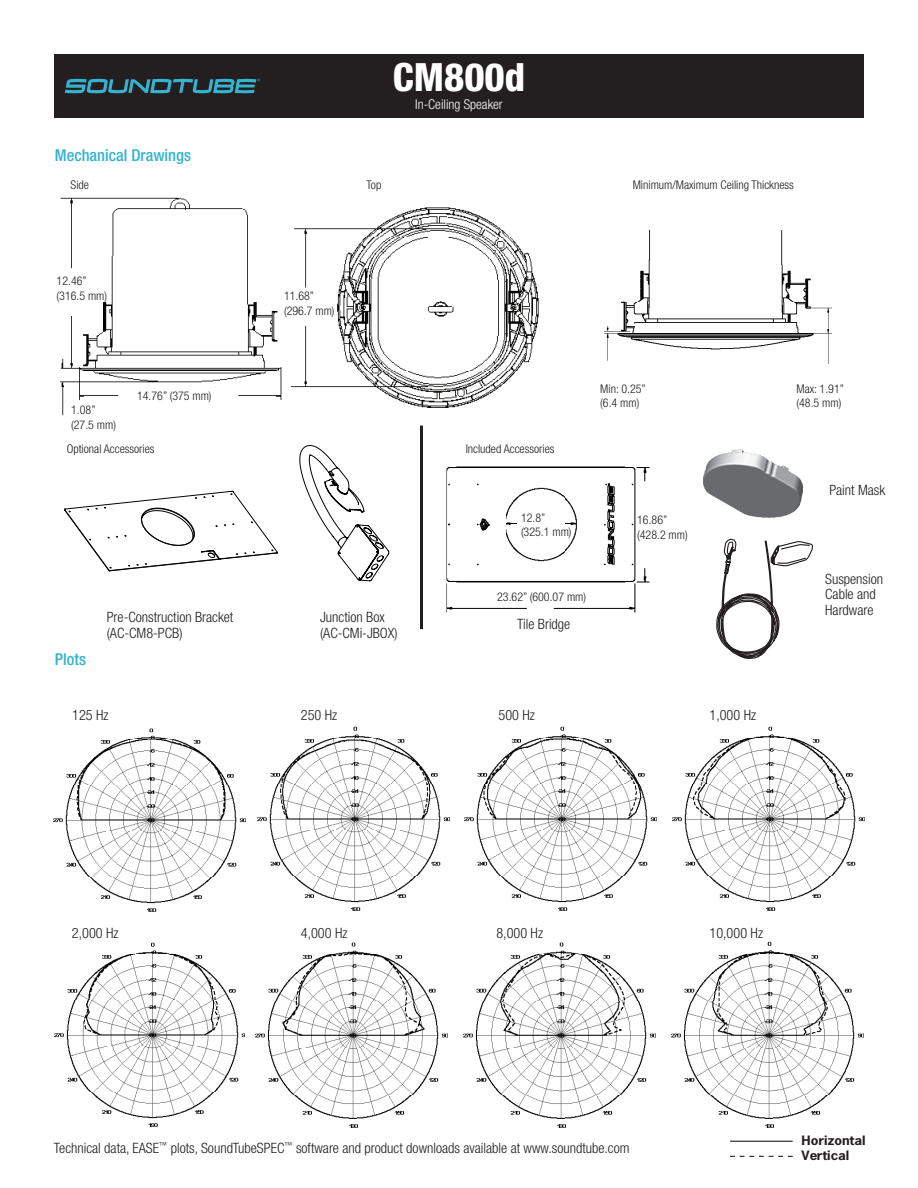
<style>
.page{position:relative;width:918px;height:1188px;background:#fff}
.page>*{position:absolute;margin:0;border:0;box-sizing:border-box;transform-origin:0 0}
.t1{font:800 condensed 39px "Helvetica Neue LT Std";color:#fff}
.t2{font:500 condensed 16.5px "Helvetica Neue LT Std";color:#35b3ce}
.t3{font:300 condensed 14.25px "Helvetica Neue LT Std";color:#201d1e}
.t4{font:300 condensed 13.5px "Helvetica Neue LT Std";color:#fff}
.t5{font:700 12.15px/15px "News Gothic Std";color:#231f20;scale:1.11 1}
.t6{font:300 condensed 12px "Helvetica Neue LT Std";color:#201d1e}
</style>
<div class="page">
<img style="left:672px;top:942px;width:192px;height:186px">
<img style="left:463px;top:942px;width:193px;height:186px">
<img style="left:255px;top:942px;width:193px;height:186px">
<img style="left:55px;top:943px;width:189px;height:184px">
<img style="left:673px;top:727px;width:192px;height:184px">
<img style="left:465px;top:727px;width:192px;height:184px">
<img style="left:257px;top:727px;width:192px;height:184px">
<img style="left:54px;top:728px;width:192px;height:184px">
<img style="left:61px;top:197px;width:478px;height:219px">
<img style="left:447px;top:467px;width:203px;height:145px">
<div style="left:55px;top:273px;width:31px;height:43px;background:#fff"></div>
<div style="left:54px;top:54px;width:810px;height:64px;background:#231f20"></div>
<svg style="left:65px;top:79px;width:195px;height:14px"></svg>
<hr style="left:420px;top:426px;width:3px;height:203px;background:#231f20">
<div style="left:517px;top:500px;width:47px;height:46px;background:#fff"></div>
<svg style="left:299px;top:445px;width:91px;height:137px"></svg>
<svg style="left:64px;top:490px;width:214px;height:82px"></svg>
<img style="left:702px;top:449px;width:102px;height:69px">
<hr style="left:730px;top:1141px;width:63px;height:1px;background:#231f20">
<svg style="left:730px;top:1156px;width:63px;height:1px"></svg>
<img style="left:605px;top:230px;width:227px;height:133px">
<svg style="left:716px;top:538px;width:97px;height:121px"></svg>
<p class="t1" style="left:393px;top:53px;width:134px">CM800d</p>
<p class="t4" style="left:415px;top:96px;width:89px">In-Ceiling Speaker</p>
<p class="t2" style="left:55px;top:145px;width:138px">Mechanical Drawings</p>
<p class="t6" style="left:71px;top:177px;width:20px">Side</p>
<p class="t6" style="left:366px;top:177px;width:16px">Top</p>
<p class="t6" style="left:633px;top:177px;width:163px">Minimum/Maximum Ceiling Thickness</p>
<p class="t6" style="left:57px;top:274px;width:32px">12.46”</p>
<p class="t6" style="left:57px;top:289px;width:52px">(316.5 mm)</p>
<p class="t6" style="left:284px;top:289px;width:32px">11.68”</p>
<p class="t6" style="left:284px;top:304px;width:52px">(296.7 mm)</p>
<p class="t6" style="left:71px;top:403px;width:26px">1.08”</p>
<p class="t6" style="left:71px;top:418px;width:46px">(27.5 mm)</p>
<p class="t6" style="left:137px;top:389px;width:76px">14.76” (375 mm)</p>
<p class="t6" style="left:67px;top:442px;width:89px">Optional Accessories</p>
<p class="t6" style="left:466px;top:442px;width:90px">Included Accessories</p>
<p class="t6" style="left:600px;top:382px;width:47px">Min: 0.25”</p>
<p class="t6" style="left:600px;top:396px;width:41px">(6.4 mm)</p>
<p class="t2" style="left:55px;top:649px;width:33px">Plots</p>
<p class="t3" style="left:107px;top:609px;width:128px">Pre-Construction Bracket</p>
<p class="t3" style="left:107px;top:624px;width:77px">(AC-CM8-PCB)</p>
<p class="t3" style="left:320px;top:609px;width:66px">Junction Box</p>
<p class="t3" style="left:320px;top:624px;width:79px">(AC-CMi-JBOX)</p>
<p class="t6" style="left:521px;top:511px;width:26px">12.8”</p>
<p class="t6" style="left:521px;top:525px;width:52px">(325.1 mm)</p>
<p class="t6" style="left:497px;top:590px;width:90px">23.62” (600.07 mm)</p>
<p class="t3" style="left:517px;top:616px;width:55px">Tile Bridge</p>
<p class="t6" style="left:637px;top:513px;width:32px">16.86”</p>
<p class="t6" style="left:637px;top:528px;width:52px">(428.2 mm)</p>
<p class="t6" style="left:796px;top:382px;width:49px">Max: 1.91”</p>
<p class="t6" style="left:796px;top:396px;width:46px">(48.5 mm)</p>
<p class="t3" style="left:829px;top:482px;width:57px">Paint Mask</p>
<p class="t3" style="left:825px;top:570px;width:59px">Suspension</p>
<p class="t3" style="left:825px;top:586px;width:52px">Cable and</p>
<p class="t3" style="left:825px;top:602px;width:50px">Hardware</p>
<p class="t3" style="left:72px;top:706px;width:38px">125 Hz</p>
<p class="t3" style="left:301px;top:706px;width:38px">250 Hz</p>
<p class="t3" style="left:499px;top:706px;width:38px">500 Hz</p>
<p class="t3" style="left:710px;top:706px;width:48px">1,000 Hz</p>
<p class="t3" style="left:72px;top:925px;width:48px">2,000 Hz</p>
<p class="t3" style="left:301px;top:925px;width:48px">4,000 Hz</p>
<p class="t3" style="left:496px;top:925px;width:48px">8,000 Hz</p>
<p class="t3" style="left:710px;top:925px;width:55px">10,000 Hz</p>
<p class="t3" style="left:54px;top:1140px;width:577px">Technical data, EASE<sup>™</sup> plots, SoundTubeSPEC<sup>™</sup> software and product downloads available at www.soundtube.com</p>
<p class="t5" style="left:802px;top:1133px;width:59px">Horizontal<br>Vertical</p>
</div>
